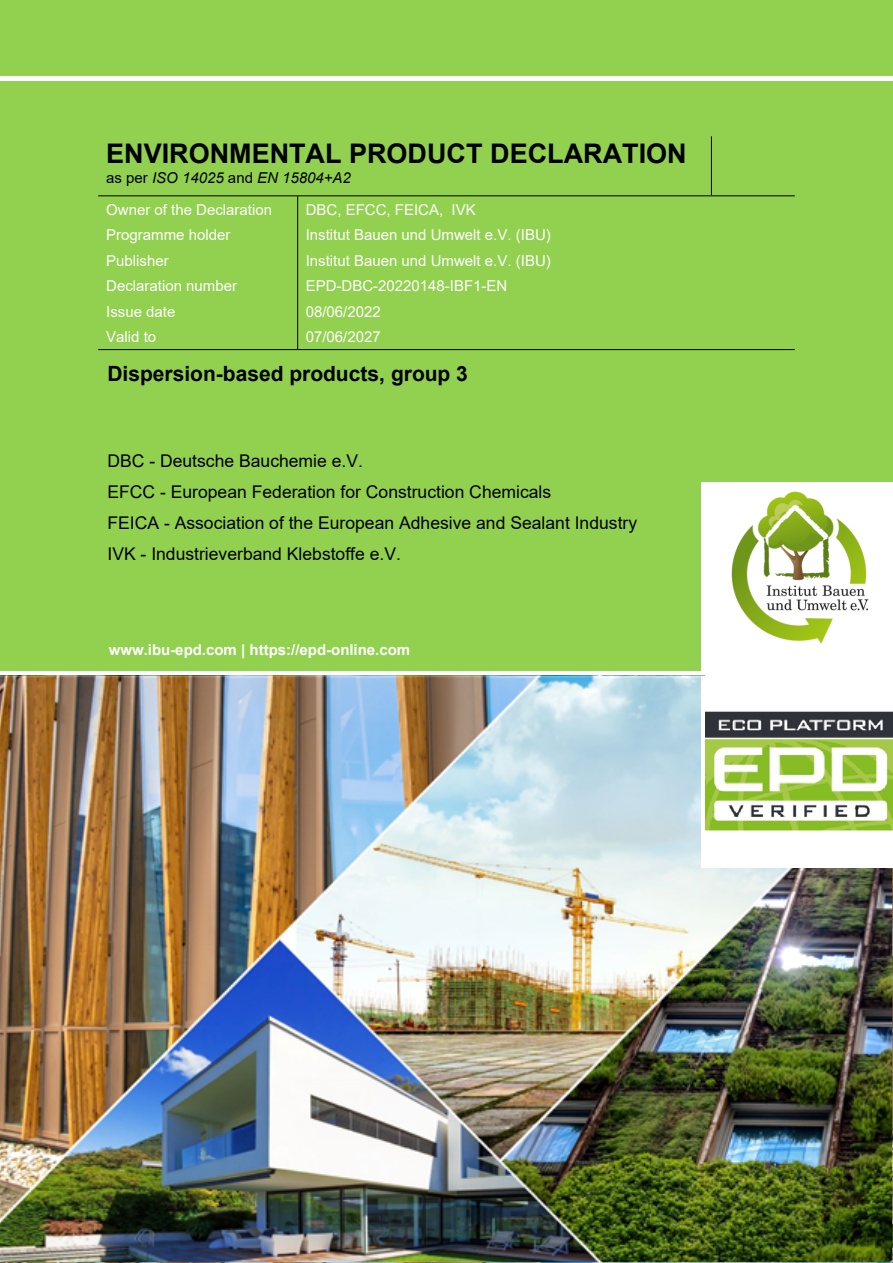
<style>
.page{position:relative;width:893px;height:1263px;background:#92d050}
.page>*{position:absolute;margin:0;border:0;box-sizing:border-box;transform-origin:0 0}
.t1{font:700 27px "Arial";color:#000}
.t2{font:700 21px "Arial";color:#000}
.t3{font:17.55px/31px "Arial";color:#000}
.t4{font:15px/31.5px "Arial";color:#fff}
.t5{font:700 15px "Arial";color:#fff}
.s1{color:#000}
.s2{font-style:italic;color:#000}
</style>
<div class="page">
<hr style="left:297px;top:196px;width:1px;height:153px;background:#000">
<hr style="left:98px;top:195px;width:697px;height:1px;background:#000">
<hr style="left:98px;top:349px;width:697px;height:1px;background:#000">
<img style="left:0;top:676px;width:893px;height:587px">
<hr style="left:0;top:76px;width:893px;height:4px;background:#fff">
<hr style="left:711px;top:136px;width:1px;height:60px;background:#000">
<div style="left:701px;top:676px;width:192px;height:191px;background:#fff"></div>
<svg style="left:706px;top:711px;width:187px;height:120px"></svg>
<div style="left:701px;top:482px;width:192px;height:191px;background:#fff"></div>
<svg style="left:731px;top:491px;width:138px;height:153px"></svg>
<h1 class="t1" style="left:106px;top:139px;width:582px">ENVIRONMENTAL PRODUCT DECLARATION</h1>
<p class="t4" style="left:106px;top:162px;width:246px"><span class="s1">as per</span> <span class="s2">ISO 14025</span> <span class="s1">and</span> <span class="s2">EN 15804+A2<br></span>Owner of the Declaration</p>
<p class="t4" style="left:306px;top:194px;width:171px">DBC, EFCC, FEICA, IVK</p>
<p class="t4" style="left:106px;top:219px;width:126px">Programme holder</p>
<p class="t4" style="left:306px;top:219px;width:247px">Institut Bauen und Umwelt e.V. (IBU)</p>
<p class="t4" style="left:106px;top:245px;width:64px">Publisher</p>
<p class="t4" style="left:306px;top:245px;width:247px">Institut Bauen und Umwelt e.V. (IBU)</p>
<p class="t4" style="left:106px;top:270px;width:132px">Declaration number</p>
<p class="t4" style="left:306px;top:270px;width:203px">EPD-DBC-20220148-IBF1-EN</p>
<p class="t4" style="left:106px;top:296px;width:71px">Issue date</p>
<p class="t4" style="left:306px;top:296px;width:77px">08/06/2022</p>
<p class="t4" style="left:106px;top:321px;width:51px">Valid to</p>
<p class="t4" style="left:306px;top:321px;width:77px">07/06/2027</p>
<h2 class="t2" style="left:107px;top:362px;width:362px">Dispersion-based products, group 3</h2>
<p class="t3" style="left:107px;top:445px;width:531px">DBC - Deutsche Bauchemie e.V.<br>EFCC - European Federation for Construction Chemicals<br>FEICA - Association of the European Adhesive and Sealant Industry IVK - Industrieverband Klebstoffe e.V.</p>
<p class="t5" style="left:109px;top:641px;width:303px">www.ibu-epd.com | https://epd-online.com</p>
</div>
